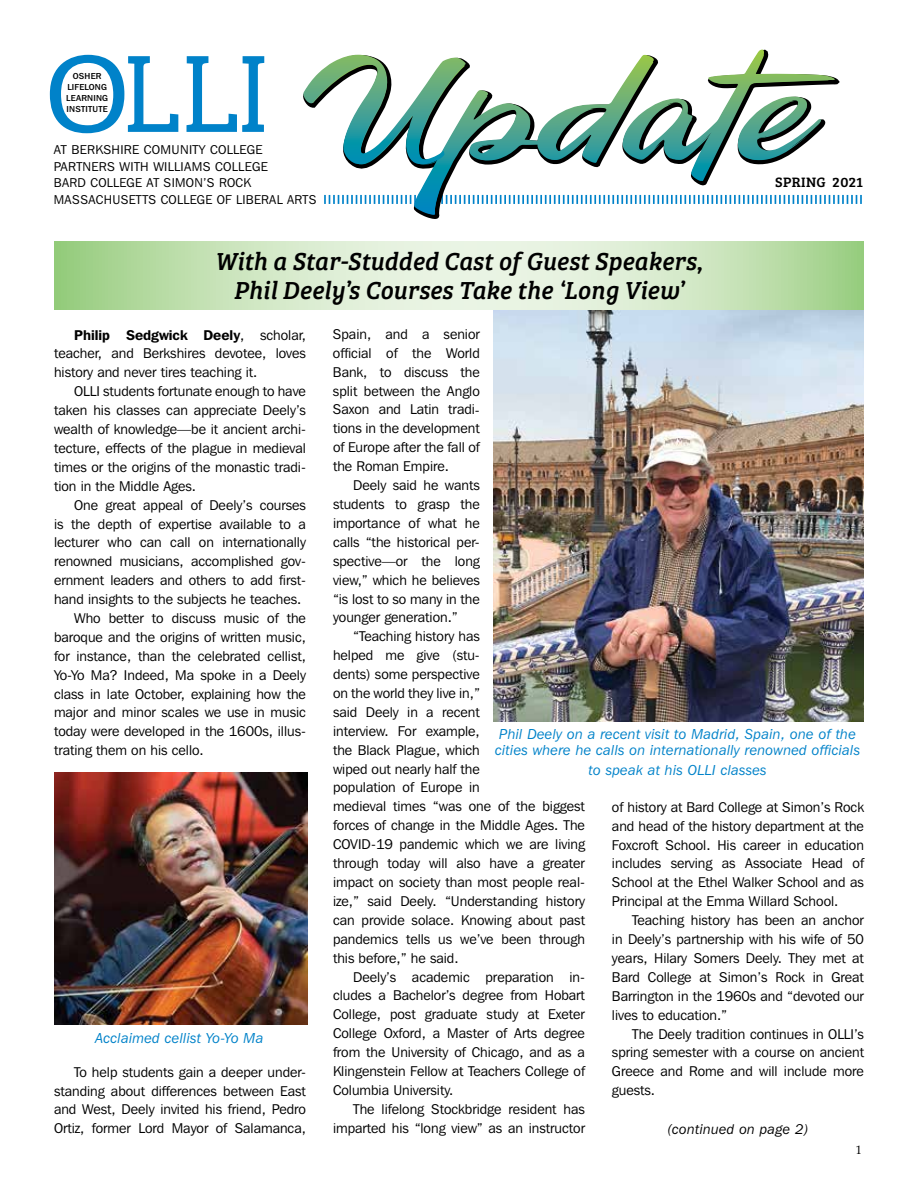
<style>
.page{position:relative;width:918px;height:1188px;background:#fff}
.page>*{position:absolute;margin:0;border:0;box-sizing:border-box;transform-origin:0 0}
.t1{font:300 113.85px "Bree Serif";color:#0082c9;scale:1.18 1}
.t2{font:italic 25.5px/28.5px "Bree Serif";color:#000;text-align:center;scale:.96 1}
.t3{font:italic 14.4px/16.5px "Franklin Gothic IT Cby BT";letter-spacing:.02em;color:#0082c9}
.t4{font:14.1px/18.9px "Franklin Gothic IT Cby BT";color:#000;text-align:justify}
.t5{font:italic 14.1px "Franklin Gothic IT Cby BT";letter-spacing:.025em;color:#000}
.t6{font:14.1px "Bree Serif";letter-spacing:.025em;color:#000}
.t7{font:12.75px/16.5px "Franklin Gothic IT Cby BT";letter-spacing:.025em;color:#000}
.t8{font:12px "Palatino";color:#000}
.t9{font:500 8.7px/11.1px "Franklin Gothic IT Cby BT";letter-spacing:.025em;color:#000;text-align:center}
.s1{font-weight:600}
</style>
<div class="page">
<svg style="left:303px;top:49px;width:559px;height:170px"></svg>
<img style="left:54px;top:772px;width:253px;height:252px">
<img style="left:493px;top:309px;width:370px;height:413px">
<svg style="left:54px;top:242px;width:809px;height:67px;background:#cde6c0"></svg>
<h1 class="t1" style="left:43px;top:11px;width:195px">OLLI</h1>
<p class="t9" style="left:66px;top:70px;width:43px">OSHER<br>LIFELONG<br>LEARNING<br>INSTITUTE</p>
<p class="t7" style="left:54px;top:141px;width:264px">AT BERKSHIRE COMUNITY COLLEGE<br>PARTNERS WITH WILLIAMS COLLEGE<br>BARD COLLEGE AT SIMON’S ROCK<br>MASSACHUSETTS COLLEGE OF LIBERAL ARTS</p>
<h2 class="t2" style="left:215px;top:245px;width:509px">With a Star-Studded Cast of Guest Speakers,<br>Phil Deely’s Courses Take the ‘Long View’</h2>
<p class="t6" style="left:775px;top:172px;width:89px">SPRING 2021</p>
<p class="t4" style="left:54px;top:325px;width:253px;text-indent:20px"><span class="s1">Philip Sedgwick Deely</span>, scholar, teacher, and Berkshires devotee, loves history and never tires teaching it.</p>
<p class="t4" style="left:54px;top:382px;width:254px;text-indent:20px">OLLI students fortunate enough to have taken his classes can appreciate Deely’s wealth of knowledge—be it ancient archi&shy;tecture, effects of the plague in medieval times or the origins of the monastic tradi&shy;tion in the Middle Ages.</p>
<p class="t4" style="left:74px;top:495px;width:233px">One great appeal of Deely’s courses</p>
<p class="t4" style="left:54px;top:514px;width:253px">is the depth of expertise available to a</p>
<p class="t4" style="left:54px;top:533px;width:254px">lecturer who can call on internationally</p>
<p class="t4" style="left:54px;top:552px;width:254px">renowned musicians, accomplished gov-</p>
<p class="t4" style="left:54px;top:571px;width:253px">ernment leaders and others to add first-</p>
<p class="t4" style="left:54px;top:590px;width:249px">hand insights to the subjects he teaches.</p>
<p class="t4" style="left:74px;top:608px;width:233px">Who better to discuss music of the</p>
<p class="t4" style="left:54px;top:627px;width:253px">baroque and the origins of written music,</p>
<p class="t4" style="left:54px;top:646px;width:253px">for instance, than the celebrated cellist,</p>
<p class="t4" style="left:54px;top:665px;width:254px">Yo-Yo Ma? Indeed, Ma spoke in a Deely</p>
<p class="t4" style="left:54px;top:684px;width:253px">class in late October, explaining how the</p>
<p class="t4" style="left:54px;top:703px;width:254px">major and minor scales we use in music</p>
<p class="t4" style="left:54px;top:722px;width:254px">today were developed in the 1600s, illus-</p>
<p class="t4" style="left:54px;top:741px;width:151px">trating them on his cello.</p>
<p class="t3" style="left:96px;top:1029px;width:169px">Acclaimed cellist Yo-Yo Ma</p>
<p class="t4" style="left:54px;top:1062px;width:254px;text-indent:20px">To help students gain a deeper under&shy;standing about differences between East and West, Deely invited his friend, Pedro Ortiz, former Lord Mayor of Salamanca,</p>
<p class="t4" style="left:333px;top:324px;width:148px">Spain, and a senior official of the World Bank, to discuss the split between the Anglo Saxon and Latin tradi&shy;tions in the development of Europe after the fall of the Roman Empire.</p>
<p class="t4" style="left:333px;top:476px;width:148px;text-indent:20px">Deely said he wants students to grasp the importance of what he calls “the historical per&shy;spective—or the long view,” which he believes “is lost to so many in the younger generation.”</p>
<p class="t4" style="left:333px;top:627px;width:254px;text-align:left;text-indent:20px">“Teaching history has<br>helped me give (stu-<br>dents) some perspective<br>on the world they live in,”<br>said Deely in a recent<br>interview. For example,<br>the Black Plague, which<br>wiped out nearly half the<br>population of Europe in<br>medieval times “was one of the biggest forces of change in the Middle Ages. The<br>COVID-19 pandemic which we are living through today will also have a greater impact on society than most people real&shy;ize,” said Deely. “Understanding history can provide solace. Knowing about past pandemics tells us we’ve been through this before,” he said.</p>
<p class="t4" style="left:333px;top:967px;width:254px;text-indent:20px">Deely’s academic preparation in&shy;cludes a Bachelor’s degree from Hobart College, post graduate study at Exeter College Oxford, a Master of Arts degree from the University of Chicago, and as a Klingenstein Fellow at Teachers College of Columbia University.</p>
<p class="t4" style="left:333px;top:1099px;width:254px;text-align:right">The lifelong Stockbridge resident has imparted his “long view” as an instructor</p>
<p class="t3" style="left:495px;top:725px;width:367px">Phil Deely on a recent visit to Madrid, Spain, one of the cities where he calls on internationally renowned officials</p>
<p class="t3" style="left:589px;top:761px;width:180px">to speak at his OLLI classes</p>
<p class="t4" style="left:612px;top:797px;width:254px">of history at Bard College at Simon’s Rock and head of the history department at the Foxcroft School. His career in education includes serving as Associate Head of School at the Ethel Walker School and as Principal at the Emma Willard School.</p>
<p class="t4" style="left:612px;top:911px;width:254px;text-indent:20px">Teaching history has been an anchor in Deely’s partnership with his wife of 50 years, Hilary Somers Deely. They met at Bard College at Simon’s Rock in Great Barrington in the 1960s and “devoted our lives to education.”</p>
<p class="t4" style="left:612px;top:1024px;width:254px;text-indent:20px">The Deely tradition continues in OLLI’s spring semester with a course on ancient Greece and Rome and will include more guests.</p>
<p class="t5" style="left:667px;top:1121px;width:143px">(continued on page 2)</p>
<p class="t8" style="left:856px;top:1140px;width:7px">1</p>
</div>
